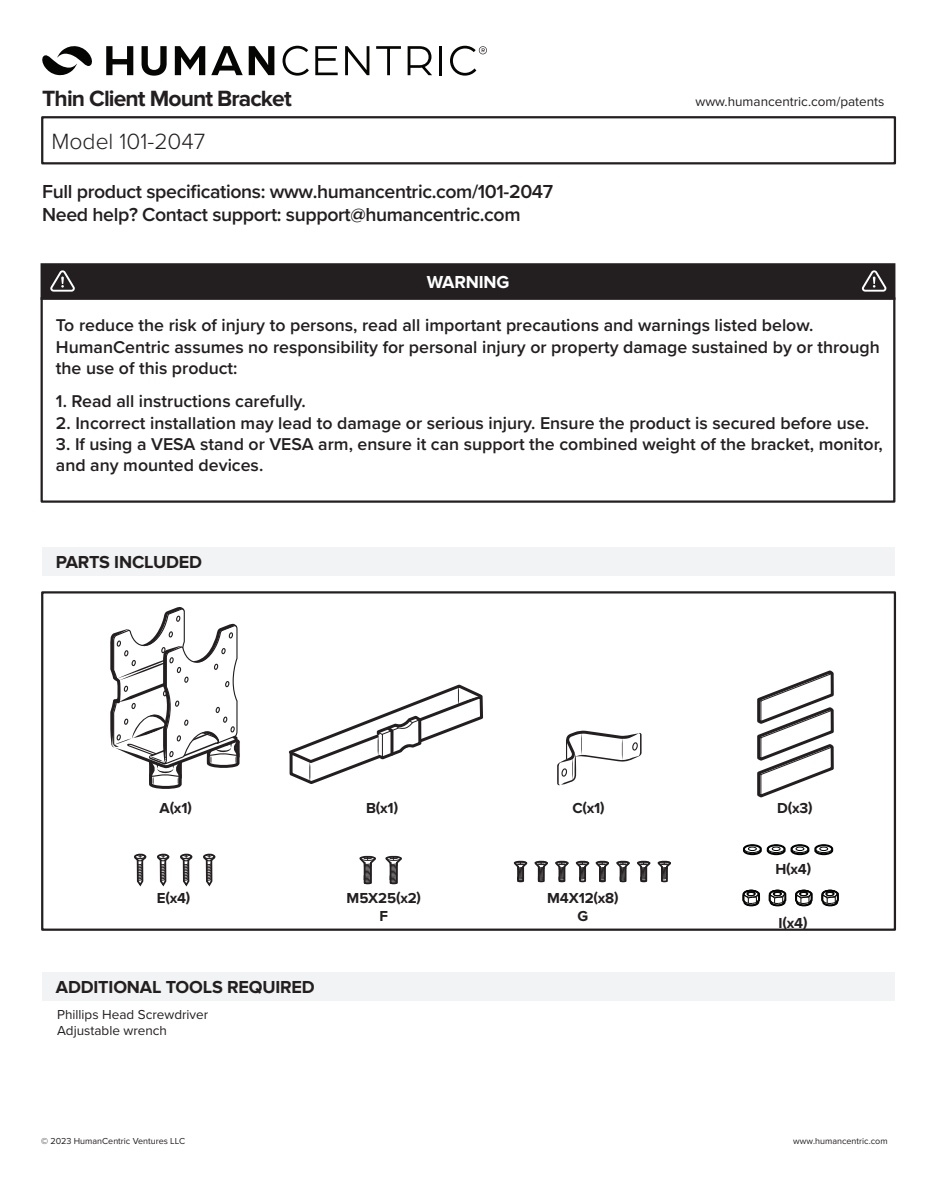
<style>
.page{position:relative;width:936px;height:1191px;background:#fff}
.page>*{position:absolute;margin:0;border:0;box-sizing:border-box;transform-origin:0 0}
.t1{font:700 22.8px "Proxima Nova";letter-spacing:-.04em;color:#231f20}
.t2{font:300 22.8px "Proxima Nova";color:#231f20}
.t3{font:600 19.5px/23.4px "Proxima Nova";letter-spacing:-.02em;color:#231f20}
.t4{font:700 18px "Proxima Nova";letter-spacing:-.01em;color:#231f20}
.t5{font:700 18px "Proxima Nova";letter-spacing:-.01em;color:#fff}
.t6{font:600 17.7px/21.3px "Proxima Nova";color:#231f20}
.t7{font:700 15px/18px "Proxima Nova";letter-spacing:-.01em;color:#231f20;text-align:center}
.t8{font:13.5px/15.8px "Proxima Nova";color:#231f20}
.t9{font:9px "Proxima Nova";color:#231f20}
</style>
<div class="page">
<div style="left:41px;top:116px;width:855px;height:48px;border:2px solid #231f20"></div>
<div style="left:42px;top:972px;width:852px;height:28px;background:#f2f3f4"></div>
<div style="left:42px;top:547px;width:852px;height:29px;background:#f2f3f4"></div>
<div style="left:41px;top:591px;width:855px;height:339px;border:2px solid #231f20"></div>
<svg style="left:110px;top:607px;width:130px;height:182px"></svg>
<svg style="left:757px;top:670px;width:77px;height:128px"></svg>
<svg style="left:289px;top:684px;width:194px;height:100px"></svg>
<svg style="left:557px;top:730px;width:84px;height:55px"></svg>
<svg style="left:742px;top:844px;width:92px;height:12px"></svg>
<svg style="left:359px;top:855px;width:17px;height:30px"></svg>
<svg style="left:385px;top:855px;width:17px;height:30px"></svg>
<svg style="left:513px;top:860px;width:158px;height:23px"></svg>
<svg style="left:134px;top:853px;width:13px;height:34px"></svg>
<svg style="left:157px;top:853px;width:13px;height:34px"></svg>
<svg style="left:180px;top:853px;width:13px;height:34px"></svg>
<svg style="left:203px;top:853px;width:13px;height:34px"></svg>
<svg style="left:742px;top:889px;width:19px;height:18px"></svg>
<svg style="left:768px;top:889px;width:19px;height:18px"></svg>
<svg style="left:795px;top:889px;width:18px;height:18px"></svg>
<svg style="left:821px;top:889px;width:18px;height:18px"></svg>
<svg style="left:106px;top:46px;width:27px;height:29px"></svg>
<svg style="left:141px;top:46px;width:26px;height:30px"></svg>
<svg style="left:175px;top:46px;width:30px;height:29px"></svg>
<svg style="left:211px;top:46px;width:32px;height:29px"></svg>
<svg style="left:249px;top:46px;width:25px;height:29px"></svg>
<svg style="left:282px;top:46px;width:27px;height:30px"></svg>
<svg style="left:315px;top:46px;width:22px;height:29px"></svg>
<svg style="left:345px;top:46px;width:24px;height:29px"></svg>
<svg style="left:376px;top:46px;width:25px;height:29px"></svg>
<svg style="left:407px;top:46px;width:25px;height:29px"></svg>
<hr style="left:439px;top:46px;width:3px;height:29px;background:#050504">
<svg style="left:450px;top:46px;width:37px;height:30px"></svg>
<svg style="left:42px;top:46px;width:50px;height:30px"></svg>
<div style="left:41px;top:263px;width:854px;height:37px;background:#231f20;border:2px solid #231f20"></div>
<div style="left:41px;top:297px;width:854px;height:206px;border:2px solid #231f20"></div>
<svg style="left:50px;top:270px;width:25px;height:22px"></svg>
<svg style="left:861px;top:270px;width:26px;height:22px"></svg>
<p class="t1" style="left:42px;top:86px;width:251px">Thin Client Mount Bracket</p>
<p class="t8" style="left:695px;top:93px;width:190px">www.humancentric.com/patents</p>
<p class="t2" style="left:51px;top:124px;width:155px">Model 101-2047</p>
<p class="t3" style="left:42px;top:179px;width:512px">Full product specifications: www.humancentric.com/101-2047<br>Need help? Contact support: support@humancentric.com</p>
<p class="t5" style="left:426px;top:271px;width:84px">WARNING</p>
<p class="t6" style="left:56px;top:314px;width:825px">To reduce the risk of injury to persons, read all important precautions and warnings listed below.<br>HumanCentric assumes no responsibility for personal injury or property damage sustained by or through the use of this product:</p>
<p class="t6" style="left:56px;top:390px;width:251px">1. Read all instructions carefully.</p>
<p class="t6" style="left:56px;top:411px;width:814px">2. Incorrect installation may lead to damage or serious injury. Ensure the product is secured before use.</p>
<p class="t6" style="left:56px;top:433px;width:828px">3. If using a VESA stand or VESA arm, ensure it can support the combined weight of the bracket, monitor, and any mounted devices.</p>
<p class="t4" style="left:56px;top:551px;width:147px">PARTS INCLUDED</p>
<p class="t7" style="left:159px;top:799px;width:34px">A(x1)</p>
<p class="t7" style="left:366px;top:799px;width:33px">B(x1)</p>
<p class="t7" style="left:572px;top:799px;width:34px">C(x1)</p>
<p class="t7" style="left:777px;top:799px;width:37px">D(x3)</p>
<p class="t7" style="left:157px;top:889px;width:35px">E(x4)</p>
<p class="t4" style="left:56px;top:976px;width:260px">ADDITIONAL TOOLS REQUIRED</p>
<p class="t8" style="left:57px;top:1005px;width:153px">Phillips Head Screwdriver<br>Adjustable wrench</p>
<p class="t7" style="left:346px;top:889px;width:76px">M5X25(x2)<br>F</p>
<p class="t7" style="left:547px;top:889px;width:73px">M4X12(x8)<br>G</p>
<p class="t7" style="left:775px;top:860px;width:37px">H(x4)</p>
<p class="t7" style="left:778px;top:914px;width:30px">I(x4)</p>
<p class="t9" style="left:41px;top:1134px;width:146px">© 2023 HumanCentric Ventures LLC</p>
<p class="t9" style="left:793px;top:1134px;width:96px">www.humancentric.com</p>
</div>
